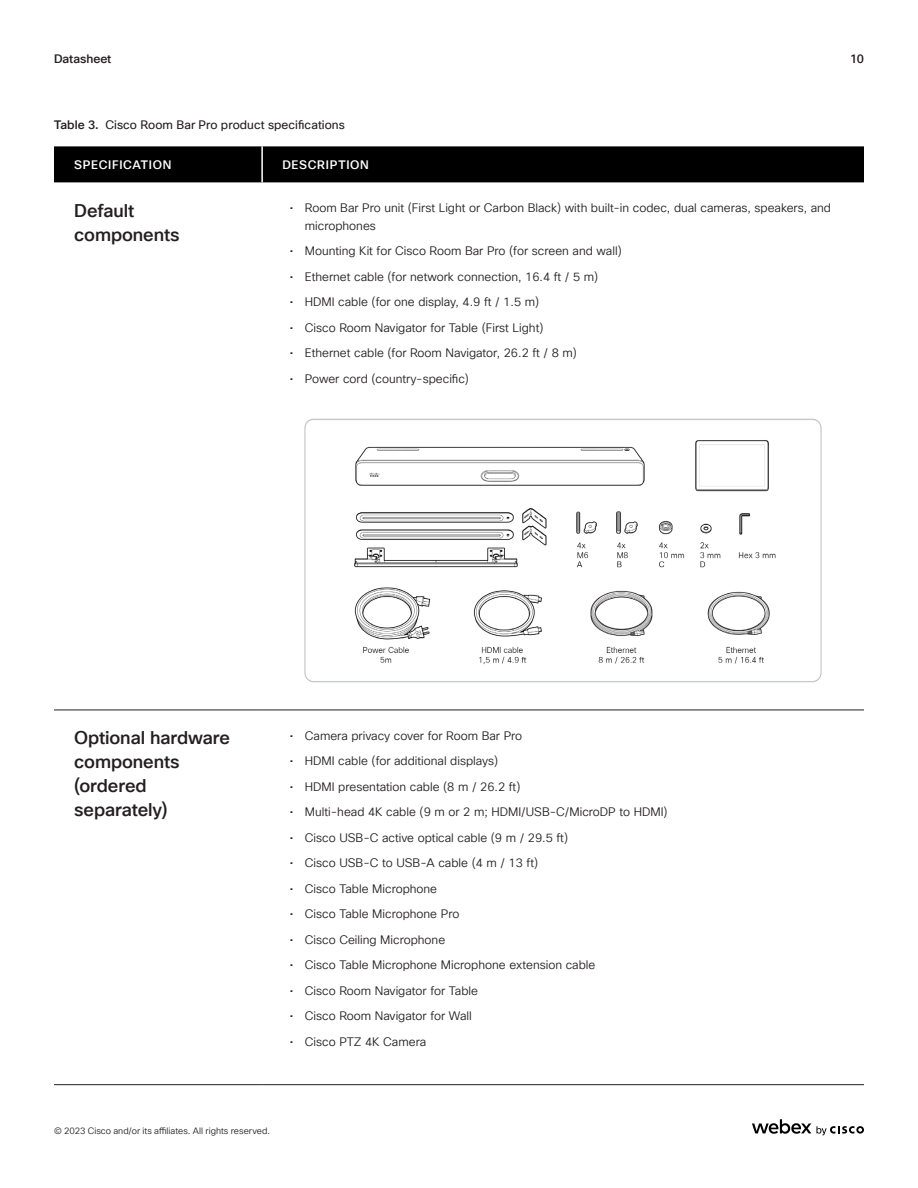
<style>
.page{position:relative;width:918px;height:1188px;background:#fff}
.page>*{position:absolute;margin:0;border:0;box-sizing:border-box;transform-origin:0 0}
.H5_Paragraph_Title{font:500 18px/24px "Cisco Sans TT";letter-spacing:-.005em;color:#231f20}
.t1{font:12px/18px "Cisco Sans TT Light";color:#231f20}
.t2{font:12px "Cisco Sans TT";letter-spacing:.005em;color:#231f20}
.t3{font:500 12px "Cisco Sans TT";letter-spacing:.06em;color:#fff}
.t4{font:500 12px "Cisco Sans TT";letter-spacing:-.005em;color:#231f20}
.t5{font:9px "Cisco Sans TT Light";letter-spacing:.005em;color:#231f20}
.s1{font-weight:500}
</style>
<div class="page">
<svg style="left:752px;top:1119px;width:112px;height:16px"></svg>
<div style="left:54px;top:146px;width:810px;height:36px;background:#000"></div>
<hr style="left:54px;top:710px;width:208px;height:1px;background:#231f20">
<hr style="left:262px;top:710px;width:602px;height:1px;background:#231f20">
<hr style="left:54px;top:1084px;width:208px;height:1px;background:#231f20">
<hr style="left:262px;top:1084px;width:602px;height:1px;background:#231f20">
<hr style="left:261px;top:146px;width:2px;height:36px;background:#fff">
<img style="left:304px;top:418px;width:518px;height:264px">
<p class="t4" style="left:54px;top:51px;width:59px">Datasheet</p>
<p class="t4" style="left:850px;top:51px;width:15px">10</p>
<p class="t2" style="left:54px;top:117px;width:292px"><span class="s1">Table 3.</span> Cisco Room Bar Pro product specifications</p>
<p class="t3" style="left:74px;top:157px;width:99px">SPECIFICATION</p>
<p class="t3" style="left:282px;top:157px;width:88px">DESCRIPTION</p>
<p class="H5_Paragraph_Title" style="left:74px;top:199px;width:107px">Default components</p>
<p class="t1" style="left:305px;top:199px;width:528px;text-indent:-15px">• Room Bar Pro unit (First Light or Carbon Black) with built-in codec, dual cameras, speakers, and microphones</p>
<p class="t1" style="left:290px;top:243px;width:333px">• Mounting Kit for Cisco Room Bar Pro (for screen and wall)</p>
<p class="t1" style="left:290px;top:268px;width:310px">• Ethernet cable (for network connection, 16.4 ft / 5 m)</p>
<p class="t1" style="left:290px;top:294px;width:251px">• HDMI cable (for one display, 4.9 ft / 1.5 m)</p>
<p class="t1" style="left:290px;top:319px;width:255px">• Cisco Room Navigator for Table (First Light)</p>
<p class="t1" style="left:290px;top:345px;width:289px">• Ethernet cable (for Room Navigator, 26.2 ft / 8 m)</p>
<p class="t1" style="left:290px;top:370px;width:181px">• Power cord (country-specific)</p>
<p class="H5_Paragraph_Title" style="left:74px;top:727px;width:157px">Optional hardware components (ordered separately)</p>
<p class="t1" style="left:290px;top:727px;width:234px">• Camera privacy cover for Room Bar Pro</p>
<p class="t1" style="left:290px;top:752px;width:210px">• HDMI cable (for additional displays)</p>
<p class="t1" style="left:290px;top:778px;width:232px">• HDMI presentation cable (8 m / 26.2 ft)</p>
<p class="t1" style="left:290px;top:803px;width:379px">• Multi-head 4K cable (9 m or 2 m; HDMI/USB-C/MicroDP to HDMI)</p>
<p class="t1" style="left:290px;top:829px;width:280px">• Cisco USB-C active optical cable (9 m / 29.5 ft)</p>
<p class="t1" style="left:290px;top:854px;width:250px">• Cisco USB-C to USB-A cable (4 m / 13 ft)</p>
<p class="t1" style="left:290px;top:880px;width:149px">• Cisco Table Microphone</p>
<p class="t1" style="left:290px;top:905px;width:171px">• Cisco Table Microphone Pro</p>
<p class="t1" style="left:290px;top:931px;width:157px">• Cisco Ceiling Microphone</p>
<p class="t1" style="left:290px;top:956px;width:307px">• Cisco Table Microphone Microphone extension cable</p>
<p class="t1" style="left:290px;top:982px;width:190px">• Cisco Room Navigator for Table</p>
<p class="t1" style="left:290px;top:1007px;width:184px">• Cisco Room Navigator for Wall</p>
<p class="t1" style="left:290px;top:1033px;width:138px">• Cisco PTZ 4K Camera</p>
<p class="t5" style="left:54px;top:1125px;width:217px">© 2023 Cisco and/or its affiliates. All rights reserved.</p>
</div>
